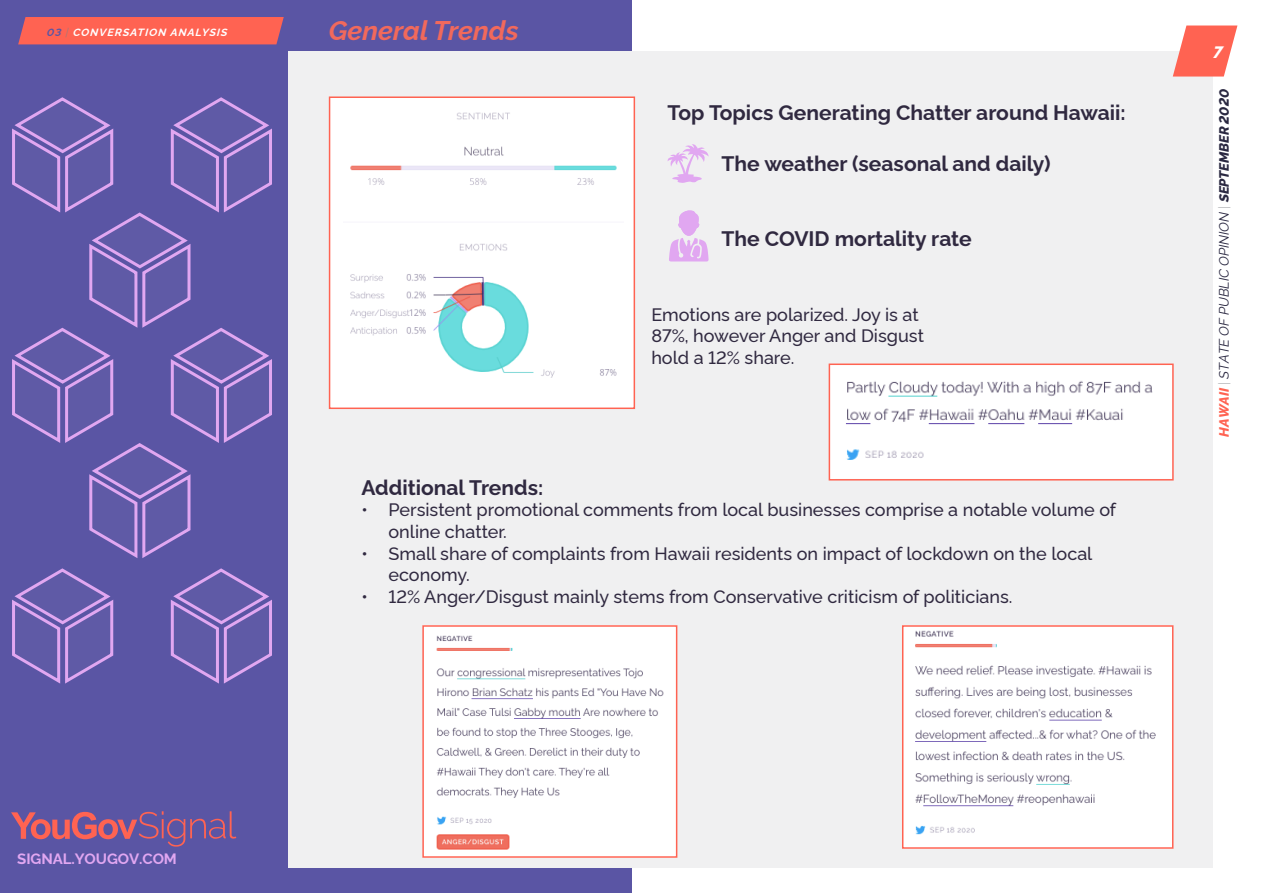
<style>
.page{position:relative;width:1263px;height:893px;background:#fff}
.page>*{position:absolute;margin:0;border:0;box-sizing:border-box;transform-origin:0 0}
.t1{font:italic 700 27px "Rawline";color:#f1695c}
.t2{font:700 21px "Rawline";color:#302940}
.t3{font:500 18px/21.6px "Rawline";color:#302940}
.t4{font:italic 800 16.5px "Rawline";color:#fff}
.t5{font:700 15px "Rawline";letter-spacing:-.005em;color:#e1a7f1}
.t6{font:italic 13.5px "Rawline";letter-spacing:-.005em;color:#2a2841}
.t7{font:italic 700 10.5px "Rawline";color:#fff}
.s1{color:#5a55a4}
.s2{font-weight:300;color:#808285}
.s3{font-weight:800;color:#ff6352}
.s4{font-style:normal;color:#babbbe}
.s5{font-weight:800}
</style>
<div class="page">
<div style="left:0;top:0;width:631px;height:893px;background:#5a55a4"></div>
<div style="left:288px;top:51px;width:924px;height:816px;background:#f0f0f1"></div>
<svg style="left:1173px;top:26px;width:64px;height:51px"></svg>
<svg style="left:11px;top:811px;width:225px;height:36px"></svg>
<svg style="left:12px;top:97px;width:260px;height:461px"></svg>
<svg style="left:170px;top:568px;width:102px;height:116px"></svg>
<svg style="left:12px;top:568px;width:102px;height:116px"></svg>
<div style="left:18px;top:17px;width:266px;height:27px;background:#ff6352"></div>
<img style="left:332px;top:99px;width:300px;height:307px">
<div style="left:329px;top:96px;width:306px;height:313px;border:2px solid #ff6352"></div>
<svg style="left:667px;top:144px;width:41px;height:39px"></svg>
<svg style="left:669px;top:210px;width:40px;height:52px"></svg>
<img style="left:832px;top:367px;width:339px;height:111px">
<div style="left:829px;top:364px;width:345px;height:117px;border:2px solid #ff6352"></div>
<img style="left:905px;top:628px;width:265px;height:218px">
<div style="left:902px;top:625px;width:271px;height:224px;border:2px solid #ff6352"></div>
<img style="left:425px;top:628px;width:249px;height:227px">
<div style="left:422px;top:625px;width:255px;height:233px;border:2px solid #ff6352"></div>
<p class="t7" style="left:46px;top:24px;width:186px"><span class="s1">03</span> <span class="s2">|</span> CONVERSATION ANALYSIS</p>
<p class="t5" style="left:17px;top:847px;width:161px">SIGNAL.YOUGOV.COM</p>
<p class="t1" style="left:329px;top:9px;width:191px">General Trends</p>
<p class="t2" style="left:668px;top:97px;width:459px">Top Topics Generating Chatter around Hawaii:</p>
<p class="t2" style="left:722px;top:147px;width:330px">The weather (seasonal and daily)</p>
<p class="t2" style="left:722px;top:223px;width:252px">The COVID mortality rate</p>
<p class="t3" style="left:651px;top:302px;width:274px">Emotions are polarized. Joy is at<br>87%, however Anger and Disgust hold a 12% share.</p>
<p class="t2" style="left:361px;top:471px;width:183px">Additional Trends:</p>
<p class="t3" style="left:388px;top:497px;width:729px;text-indent:-27px">• Persistent promotional comments from local businesses comprise a notable volume of online chatter.</p>
<p class="t3" style="left:388px;top:541px;width:705px;text-indent:-27px">• Small share of complaints from Hawaii residents on impact of lockdown on the local economy.</p>
<p class="t3" style="left:361px;top:584px;width:652px">• 12% Anger/Disgust mainly stems from Conservative criticism of politicians.</p>
<p class="t4" style="left:1213px;top:39px;width:11px">7</p>
<p class="t6" style="left:1213px;top:437px;width:349px;rotate:-90deg"><span class="s3">HAWAII</span> <span class="s4">|</span> STATE OF PUBLIC OPINION <span class="s4">|</span> <span class="s5">SEPTEMBER 2020</span></p>
</div>
